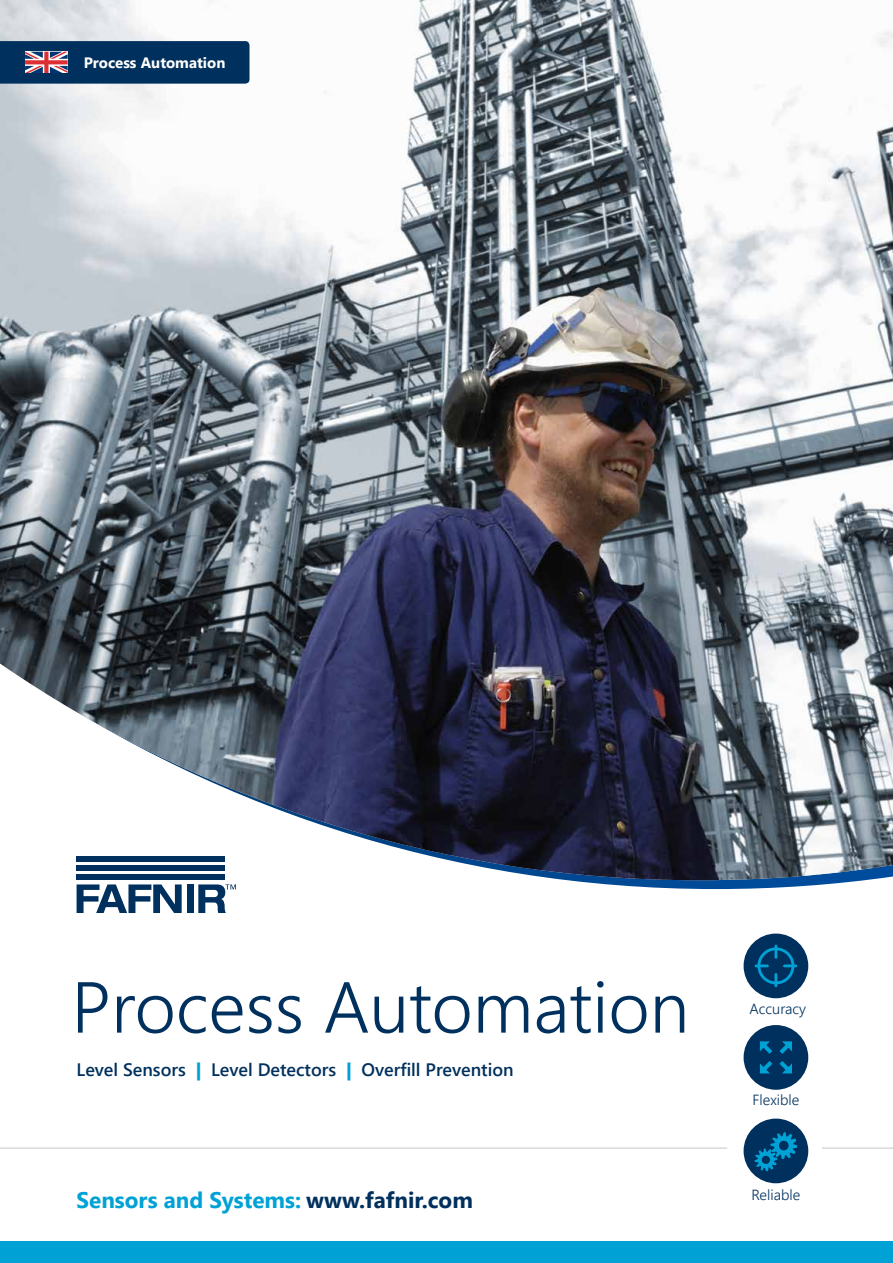
<style>
.page{position:relative;width:893px;height:1263px;background:#fff}
.page>*{position:absolute;margin:0;border:0;box-sizing:border-box;transform-origin:0 0}
.t1{font:300 72px "Segoe UI";color:#00305d}
.t2{font:700 22.5px "Segoe UI";color:#00a2d6}
.t3{font:600 18px "Segoe UI";color:#00305d}
.t4{font:700 15px "Segoe UI";color:#fff}
.t5{font:300 14.7px "Segoe UI";color:#00305d}
.s1{font-family:"Segoe UI Black";font-weight:400;color:#00a2d6}
.s2{color:#00305d}
</style>
<div class="page">
<div style="left:0;top:1242px;width:893px;height:21px;background:#00a2d6"></div>
<img style="left:0;top:0;width:893px;height:880px">
<hr style="left:0;top:1147px;width:727px;height:2px;background:#dadada">
<hr style="left:822px;top:1147px;width:71px;height:2px;background:#dadada">
<div style="left:744px;top:933px;width:64px;height:65px;background:#00305d;border-radius:50%"></div>
<div style="left:744px;top:1025px;width:64px;height:65px;background:#00305d;border-radius:50%"></div>
<div style="left:744px;top:1118px;width:64px;height:65px;background:#00305d;border-radius:50%"></div>
<svg style="left:760px;top:1061px;width:12px;height:12px"></svg>
<svg style="left:779px;top:1041px;width:13px;height:13px"></svg>
<svg style="left:760px;top:1041px;width:12px;height:13px"></svg>
<svg style="left:779px;top:1061px;width:13px;height:12px"></svg>
<svg style="left:757px;top:947px;width:37px;height:37px"></svg>
<hr style="left:774px;top:944px;width:3px;height:15px;background:#00a2d6;border-radius:2px">
<hr style="left:774px;top:973px;width:3px;height:14px;background:#00a2d6;border-radius:2px">
<hr style="left:783px;top:964px;width:14px;height:3px;background:#00a2d6;border-radius:2px">
<hr style="left:755px;top:964px;width:14px;height:3px;background:#00a2d6;border-radius:2px">
<svg style="left:754px;top:1132px;width:43px;height:39px"></svg>
<svg style="left:0;top:41px;width:249px;height:43px;background:#123963"></svg>
<svg style="left:77px;top:884px;width:105px;height:29px"></svg>
<div style="left:186px;top:884px;width:7px;height:29px;background:#00305d"></div>
<div style="left:77px;top:874px;width:148px;height:5px;background:#00305d"></div>
<div style="left:77px;top:865px;width:148px;height:5px;background:#00305d"></div>
<div style="left:77px;top:856px;width:148px;height:5px;background:#00305d"></div>
<svg style="left:198px;top:884px;width:38px;height:29px"></svg>
<p class="t4" style="left:84px;top:50px;width:143px">Process Automation</p>
<h1 class="t1" style="left:71px;top:949px;width:619px">Process Automation</h1>
<p class="t3" style="left:77px;top:1055px;width:439px">Level Sensors <span class="s1">|</span> Level Detectors <span class="s1">|</span> Overfill Prevention</p>
<p class="t2" style="left:77px;top:1181px;width:398px">Sensors and Systems: <span class="s2">www.fafnir.com</span></p>
<p class="t5" style="left:750px;top:997px;width:58px">Accuracy</p>
<p class="t5" style="left:752px;top:1088px;width:48px">Flexible</p>
<p class="t5" style="left:752px;top:1183px;width:50px">Reliable</p>
</div>
